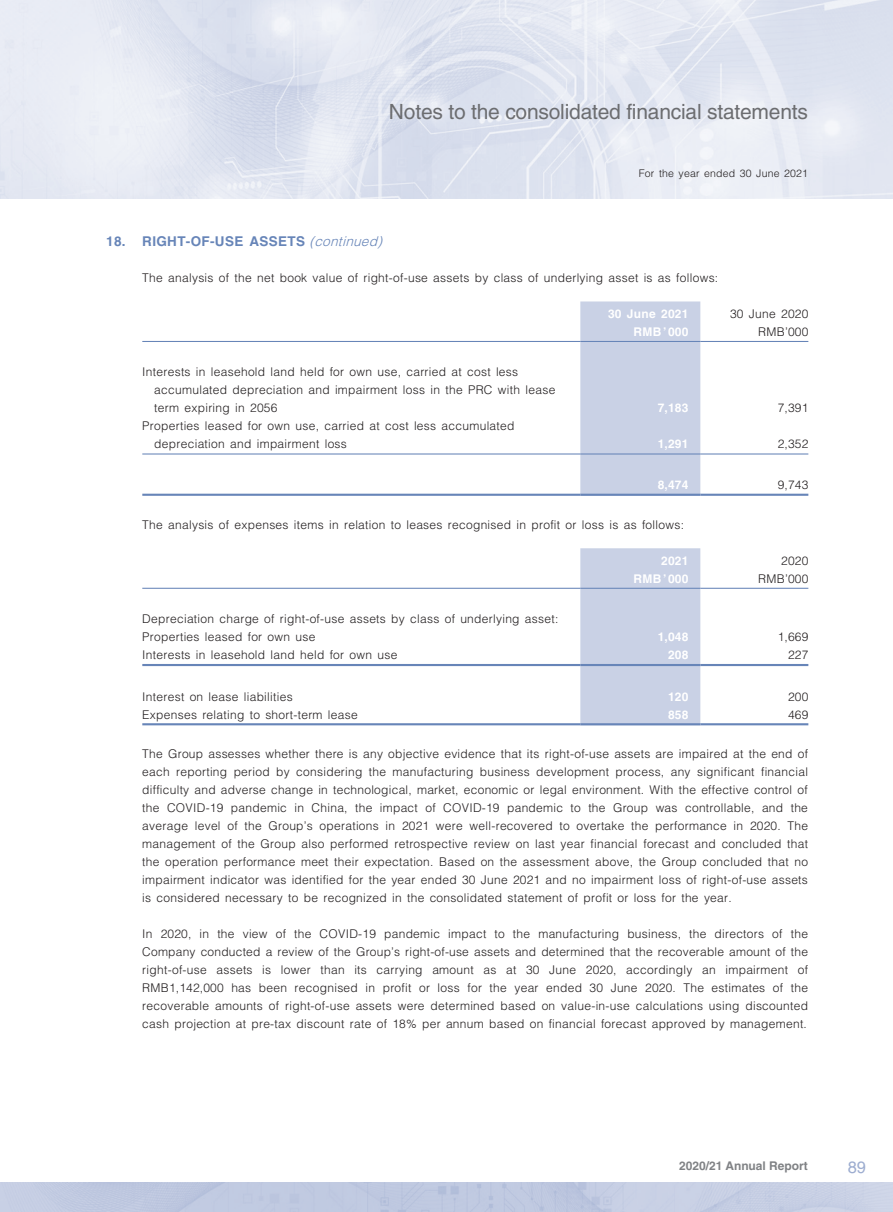
<style>
.page{position:relative;width:893px;height:1212px;background:#fff}
.page>*{position:absolute;margin:0;border:0;box-sizing:border-box;transform-origin:0 0}
.t1{font:21px "Helvetica LT Std";letter-spacing:-.01em;color:#6c6d70}
.t2{font:16.5px "Helvetica LT Std";color:#9dadd0}
._03_H1{font:700 13.5px "Helvetica LT Std";letter-spacing:.025em;color:#6785b8}
._12___P2{font:300 12px/18px "Helvetica LT Std";letter-spacing:.025em;color:#231f20;text-align:justify}
._15_Table_Stub{font:300 12px/18px "Helvetica LT Std";letter-spacing:.025em;color:#231f20}
._01_Body_Text{font:700 12px "Helvetica LT Std";letter-spacing:.015em;color:#fff}
._01_Body_Text-2{font:300 12px "Helvetica LT Std";letter-spacing:.015em;color:#231f20}
.t3{font:700 12px "Helvetica LT Std";color:#808285}
.t4{font:300 10.5px "Helvetica LT Std";letter-spacing:.015em;color:#231f20}
.s1{font-weight:300;font-style:italic}
</style>
<div class="page">
<img style="left:0;top:0;width:893px;height:199px">
<img style="left:0;top:1182px;width:893px;height:30px">
<div style="left:580px;top:301px;width:120px;height:193px;background:#c9d1e5"></div>
<hr style="left:142px;top:341px;width:438px;height:1px;background:#6785b8">
<hr style="left:580px;top:341px;width:120px;height:1px;background:#6785b8">
<hr style="left:700px;top:341px;width:108px;height:1px;background:#6785b8">
<hr style="left:142px;top:453px;width:438px;height:1px;background:#6785b8">
<hr style="left:580px;top:453px;width:120px;height:1px;background:#6785b8">
<hr style="left:700px;top:453px;width:108px;height:1px;background:#6785b8">
<hr style="left:142px;top:494px;width:438px;height:2px;background:#6785b8">
<hr style="left:580px;top:494px;width:120px;height:2px;background:#6785b8">
<hr style="left:700px;top:494px;width:108px;height:2px;background:#6785b8">
<div style="left:580px;top:548px;width:120px;height:175px;background:#c9d1e5"></div>
<hr style="left:142px;top:588px;width:438px;height:1px;background:#6785b8">
<hr style="left:580px;top:588px;width:120px;height:1px;background:#6785b8">
<hr style="left:700px;top:588px;width:108px;height:1px;background:#6785b8">
<hr style="left:142px;top:664px;width:438px;height:2px;background:#6785b8">
<hr style="left:580px;top:664px;width:120px;height:2px;background:#6785b8">
<hr style="left:700px;top:664px;width:108px;height:2px;background:#6785b8">
<hr style="left:142px;top:723px;width:438px;height:2px;background:#6785b8">
<hr style="left:580px;top:723px;width:120px;height:2px;background:#6785b8">
<hr style="left:700px;top:723px;width:108px;height:2px;background:#6785b8">
<h1 class="t1" style="left:389px;top:100px;width:420px">Notes to the consolidated financial statements</h1>
<p class="t4" style="left:639px;top:166px;width:171px">For the year ended 30 June 2021</p>
<p class="_03_H1" style="left:106px;top:233px;width:282px">18. RIGHT-OF-USE ASSETS <span class="s1">(continued)</span></p>
<p class="_12___P2" style="left:142px;top:269px;width:577px">The analysis of the net book value of right-of-use assets by class of underlying asset is as follows:</p>
<p class="_01_Body_Text" style="left:608px;top:306px;width:82px">30 June 2021</p>
<p class="_01_Body_Text-2" style="left:730px;top:306px;width:80px">30 June 2020</p>
<p class="_01_Body_Text" style="left:633px;top:324px;width:56px">RMB’000</p>
<p class="_01_Body_Text-2" style="left:758px;top:324px;width:52px">RMB’000</p>
<p class="_15_Table_Stub" style="left:154px;top:363px;width:403px;text-indent:-12px">Interests in leasehold land held for own use, carried at cost less accumulated depreciation and impairment loss in the PRC with lease term expiring in 2056</p>
<p class="_01_Body_Text" style="left:658px;top:401px;width:32px">7,183</p>
<p class="_01_Body_Text-2" style="left:778px;top:401px;width:32px">7,391</p>
<p class="_15_Table_Stub" style="left:154px;top:417px;width:362px;text-indent:-12px">Properties leased for own use, carried at cost less accumulated depreciation and impairment loss</p>
<p class="_01_Body_Text" style="left:658px;top:437px;width:32px">1,291</p>
<p class="_01_Body_Text-2" style="left:778px;top:437px;width:32px">2,352</p>
<p class="_01_Body_Text" style="left:658px;top:477px;width:32px">8,474</p>
<p class="_01_Body_Text-2" style="left:778px;top:477px;width:32px">9,743</p>
<p class="_12___P2" style="left:142px;top:515px;width:543px">The analysis of expenses items in relation to leases recognised in profit or loss is as follows:</p>
<p class="_01_Body_Text" style="left:661px;top:553px;width:29px">2021</p>
<p class="_01_Body_Text-2" style="left:781px;top:553px;width:29px">2020</p>
<p class="_01_Body_Text" style="left:633px;top:571px;width:56px">RMB’000</p>
<p class="_01_Body_Text-2" style="left:758px;top:571px;width:52px">RMB’000</p>
<p class="_15_Table_Stub" style="left:142px;top:610px;width:418px">Depreciation charge of right-of-use assets by class of underlying asset:</p>
<p class="_15_Table_Stub" style="left:142px;top:628px;width:175px">Properties leased for own use</p>
<p class="_01_Body_Text" style="left:658px;top:630px;width:32px">1,048</p>
<p class="_01_Body_Text-2" style="left:778px;top:629px;width:32px">1,669</p>
<p class="_15_Table_Stub" style="left:142px;top:646px;width:257px">Interests in leasehold land held for own use</p>
<p class="_01_Body_Text" style="left:668px;top:648px;width:22px">208</p>
<p class="_01_Body_Text-2" style="left:788px;top:647px;width:22px">227</p>
<p class="_15_Table_Stub" style="left:142px;top:687px;width:152px">Interest on lease liabilities</p>
<p class="_01_Body_Text" style="left:668px;top:689px;width:22px">120</p>
<p class="_01_Body_Text-2" style="left:788px;top:689px;width:22px">200</p>
<p class="_15_Table_Stub" style="left:142px;top:705px;width:217px">Expenses relating to short-term lease</p>
<p class="_01_Body_Text" style="left:668px;top:707px;width:22px">858</p>
<p class="_01_Body_Text-2" style="left:788px;top:707px;width:22px">469</p>
<p class="_12___P2" style="left:142px;top:745px;width:667px">The Group assesses whether there is any objective evidence that its right-of-use assets are impaired at the end of each reporting period by considering the manufacturing business development process, any significant financial difficulty and adverse change in technological, market, economic or legal environment. With the effective control of the COVID-19 pandemic in China, the impact of COVID-19 pandemic to the Group was controllable, and the average level of the Group’s operations in 2021 were well-recovered to overtake the performance in 2020. The management of the Group also performed retrospective review on last year financial forecast and concluded that the operation performance meet their expectation. Based on the assessment above, the Group concluded that no impairment indicator was identified for the year ended 30 June 2021 and no impairment loss of right-of-use assets is considered necessary to be recognized in the consolidated statement of profit or loss for the year.</p>
<p class="_12___P2" style="left:142px;top:925px;width:667px">In 2020, in the view of the COVID-19 pandemic impact to the manufacturing business, the directors of the Company conducted a review of the Group’s right-of-use assets and determined that the recoverable amount of the right-of-use assets is lower than its carrying amount as at 30 June 2020, accordingly an impairment of RMB1,142,000 has been recognised in profit or loss for the year ended 30 June 2020. The estimates of the recoverable amounts of right-of-use assets were determined based on value-in-use calculations using discounted cash projection at pre-tax discount rate of 18% per annum based on financial forecast approved by management.</p>
<p class="t3" style="left:679px;top:1159px;width:130px">2020/21 Annual Report</p>
<h2 class="t2" style="left:848px;top:1157px;width:20px">89</h2>
</div>
